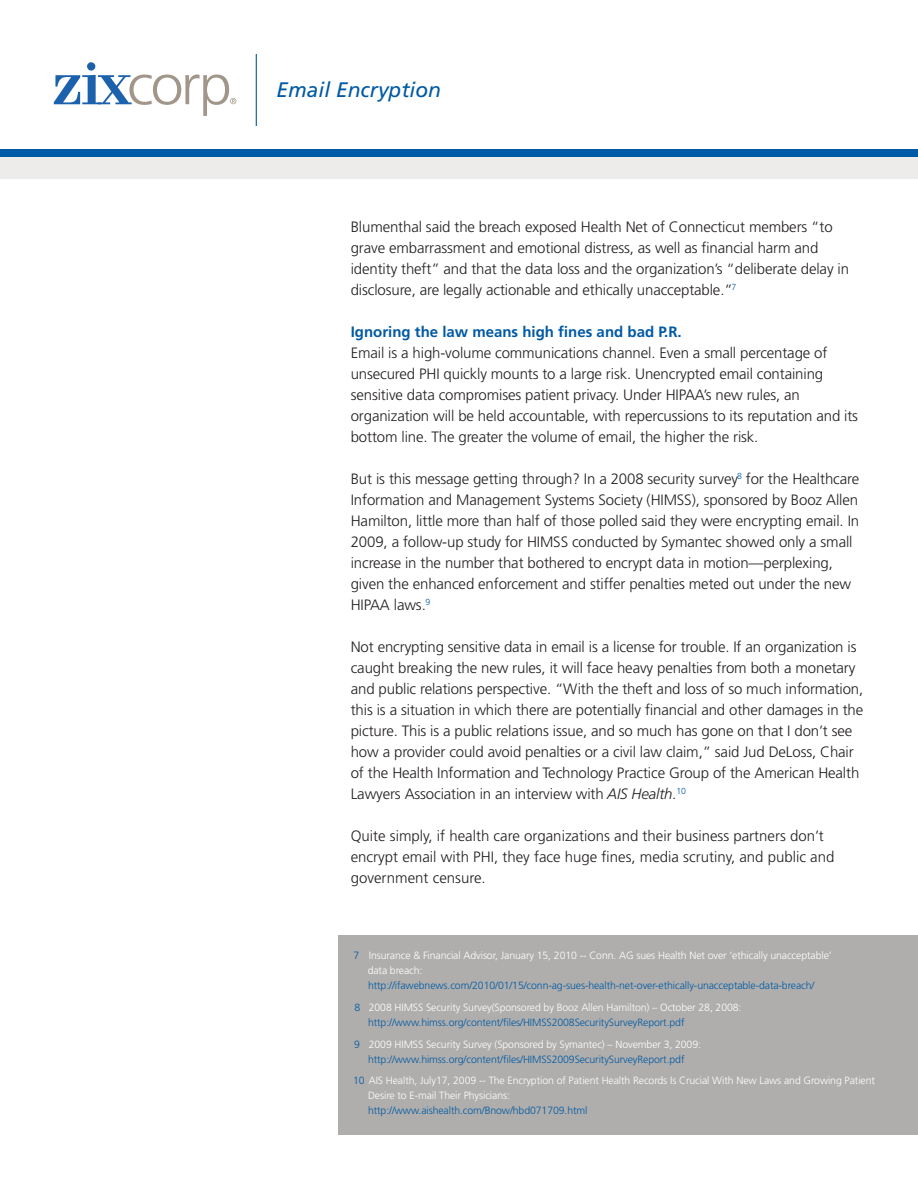
<style>
.page{position:relative;width:918px;height:1188px;background:#fff}
.page>*{position:absolute;margin:0;border:0;box-sizing:border-box;transform-origin:0 0}
.t1{font:italic 21px "Frutiger";color:#015aa5}
.t2{font:300 15px/21px "Frutiger";letter-spacing:-.01em;color:#231f20}
.t3{font:700 15px "Frutiger";color:#015aa5}
.t4{font:300 10.5px/21.8px "Frutiger";letter-spacing:-.01em;color:#015aa5}
.t5{font:300 10.5px/15px "Frutiger";letter-spacing:-.01em;color:#fff}
.s1{font-style:italic}
.s2{color:#015aa5}
.s3{color:#fff}
</style>
<div class="page">
<div style="left:0;top:150px;width:918px;height:28px;background:#edecea"></div>
<div style="left:0;top:149px;width:918px;height:8px;background:#015aa5"></div>
<div style="left:87px;top:62px;width:8px;height:9px;background:#1b61ac;border-radius:50%"></div>
<svg style="left:54px;top:75px;width:182px;height:41px"></svg>
<hr style="left:256px;top:54px;width:1px;height:72px;background:#015aa5">
<div style="left:339px;top:935px;width:579px;height:200px;background:#afaeac"></div>
<h1 class="t1" style="left:277px;top:77px;width:166px">Email Encryption</h1>
<p class="t2" style="left:351px;top:216px;width:500px">Blumenthal said the breach exposed Health Net of Connecticut members “to grave embarrassment and emotional distress, as well as financial harm and identity theft” and that the data loss and the organization’s “deliberate delay in disclosure, are legally actionable and ethically unacceptable.”<sup>7</sup></p>
<p class="t3" style="left:351px;top:323px;width:332px">Ignoring the law means high fines and bad P.R.</p>
<p class="t2" style="left:351px;top:342px;width:509px">Email is a high-volume communications channel. Even a small percentage of unsecured PHI quickly mounts to a large risk. Unencrypted email containing sensitive data compromises patient privacy. Under HIPAA’s new rules, an organization will be held accountable, with repercussions to its reputation and its bottom line. The greater the volume of email, the higher the risk.</p>
<p class="t2" style="left:351px;top:468px;width:510px">But is this message getting through? In a 2008 security survey<sup>8</sup> for the Healthcare Information and Management Systems Society (HIMSS), sponsored by Booz Allen Hamilton, little more than half of those polled said they were encrypting email. In 2009, a follow-up study for HIMSS conducted by Symantec showed only a small increase in the number that bothered to encrypt data in motion—perplexing, given the enhanced enforcement and stiffer penalties meted out under the new HIPAA laws.<sup>9</sup></p>
<p class="t2" style="left:351px;top:636px;width:514px">Not encrypting sensitive data in email is a license for trouble. If an organization is caught breaking the new rules, it will face heavy penalties from both a monetary and public relations perspective. “With the theft and loss of so much information, this is a situation in which there are potentially financial and other damages in the picture. This is a public relations issue, and so much has gone on that I don’t see how a provider could avoid penalties or a civil law claim,” said Jud DeLoss, Chair of the Health Information and Technology Practice Group of the American Health Lawyers Association in an interview with <span class="s1">AIS Health</span>.<sup>10</sup></p>
<p class="t2" style="left:351px;top:825px;width:485px">Quite simply, if health care organizations and their business partners don’t encrypt email with PHI, they face huge fines, media scrutiny, and public and government censure.</p>
<p class="t5" style="left:368px;top:948px;width:466px;text-indent:-14px"><span class="s2">7</span> Insurance &amp; Financial Advisor, January 15, 2010 -- Conn. AG sues Health Net over ‘ethically unacceptable’ data breach:</p>
<p class="t4" style="left:355px;top:975px;width:461px;text-indent:14px">http://ifawebnews.com/2010/01/15/conn-ag-sues-health-net-over-ethically-unacceptable-data-breach/<br>8 <span class="s3">2008 HIMSS Security Survey(Sponsored by Booz Allen Hamilton) – October 28, 2008:</span></p>
<p class="t4" style="left:354px;top:1012px;width:348px;text-align:center">http://www.himss.org/content/files/HIMSS2008SecuritySurveyReport.pdf<br>9 <span class="s3">2009 HIMSS Security Survey (Sponsored by Symantec) – November 3, 2009:</span></p>
<p class="t5" style="left:353px;top:1048px;width:523px;line-height:21.8px;text-indent:15px"><span class="s2">http://www.himss.org/content/files/HIMSS2009SecuritySurveyReport.pdf<br>10</span> AIS Health, July17, 2009 -- The Encryption of Patient Health Records Is Crucial With New Laws and Growing Patient</p>
<p class="t5" style="left:368px;top:1088px;width:143px">Desire to E-mail Their Physicians:</p>
<p class="t4" style="left:368px;top:1100px;width:221px">http://www.aishealth.com/Bnow/hbd071709.html</p>
</div>
